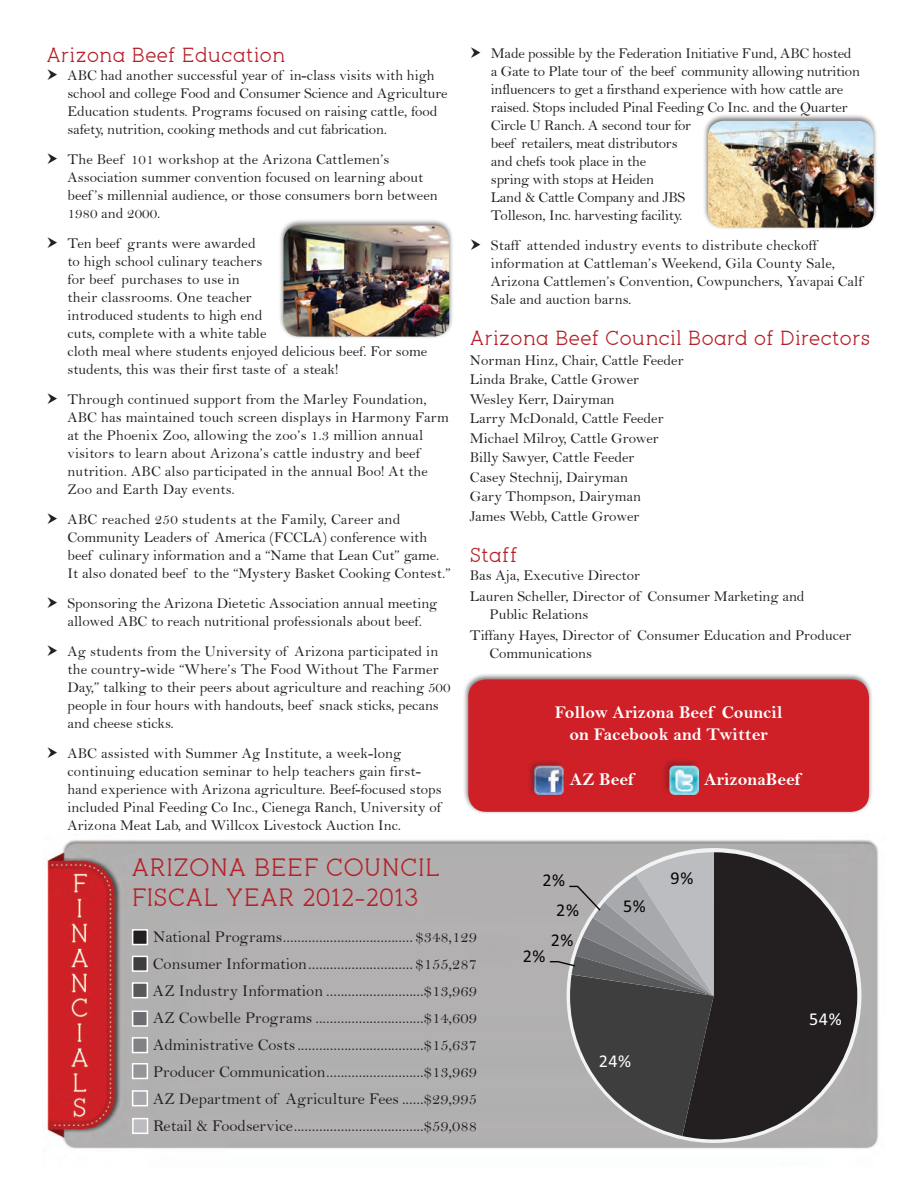
<style>
.page{position:relative;width:918px;height:1188px;background:#fff}
.page>*{position:absolute;margin:0;border:0;box-sizing:border-box;transform-origin:0 0}
.t1{font:24px/30px "pironv 2";color:#b52028}
.t2{font:19.5px "pironv 2";color:#b52028}
.t3{font:18.15px "Calibri";color:#050504}
.t4{font:18.15px "Calibri";color:#fff}
.t5{font:18px/22.5px "Bell MT Bold";color:#fff;text-align:center}
.t6{font:16.5px/27px "Bell";color:#231f20;text-align:justify}
.t7{font:15px/18px "Bell";color:#231f20}
</style>
<div class="page">
<div style="left:463px;top:673px;width:411px;height:141px;background:#231f20;opacity:.6"></div>
<div style="left:468px;top:679px;width:401px;height:133px;background:#cf2027;border-radius:18px"></div>
<div style="left:703px;top:114px;width:175px;height:116px;background:#231f20;opacity:.6"></div>
<img style="left:708px;top:121px;width:166px;height:107px">
<img style="left:47px;top:840px;width:832px;height:309px">
<svg style="left:682px;top:852px;width:175px;height:287px;background:#434041"></svg>
<svg style="left:548px;top:852px;width:166px;height:284px;background:#7f7f81"></svg>
<div style="left:133px;top:930px;width:14px;height:15px;background:#231f20"></div>
<div style="left:132px;top:929px;width:16px;height:16px;border:2px solid #fff"></div>
<div style="left:132px;top:956px;width:16px;height:16px;background:#3e3e3f;border:2px solid #fff"></div>
<div style="left:132px;top:982px;width:16px;height:16px;background:#57585a;border:2px solid #fff"></div>
<div style="left:132px;top:1011px;width:16px;height:16px;background:#6c6d70;border:2px solid #fff"></div>
<div style="left:132px;top:1037px;width:16px;height:16px;background:#808285;border:2px solid #fff"></div>
<div style="left:132px;top:1063px;width:16px;height:16px;background:#939598;border:2px solid #fff"></div>
<div style="left:132px;top:1090px;width:16px;height:16px;background:#a8a9ad;border:2px solid #fff"></div>
<div style="left:132px;top:1118px;width:16px;height:16px;background:#bcbdc0;border:2px solid #fff"></div>
<div style="left:278px;top:218px;width:176px;height:121px;background:#231f20;opacity:.6"></div>
<img style="left:284px;top:225px;width:165px;height:112px">
<div style="left:526px;top:758px;width:39px;height:39px;background:#231f20;opacity:.32"></div>
<img style="left:534px;top:766px;width:30px;height:29px">
<div style="left:661px;top:758px;width:39px;height:38px;background:#231f20;opacity:.32"></div>
<img style="left:669px;top:766px;width:29px;height:28px">
<h2 class="t2" style="left:46px;top:43px;width:240px">Arizona Beef Education</h2>
<p class="t7" style="left:67px;top:66px;width:382px">ABC had another successful year of in-class visits with high school and college Food and Consumer Science and Agriculture Education students. Programs focused on raising cattle, food safety, nutrition, cooking methods and cut fabrication.</p>
<p class="t7" style="left:68px;top:150px;width:372px">The Beef 101 workshop at the Arizona Cattlemen’s Association summer convention focused on learning about beef ’s millennial audience, or those consumers born between 1980 and 2000.</p>
<p class="t7" style="left:68px;top:234px;width:361px">Ten beef grants were awarded<br>to high school culinary teachers<br>for beef purchases to use in<br>their classrooms. One teacher<br>introduced students to high end<br>cuts, complete with a white table<br>cloth meal where students enjoyed delicious beef. For some students, this was their first taste of a steak!</p>
<p class="t7" style="left:68px;top:390px;width:383px">Through continued support from the Marley Foundation, ABC has maintained touch screen displays in Harmony Farm at the Phoenix Zoo, allowing the zoo’s 1.3 million annual visitors to learn about Arizona’s cattle industry and beef nutrition. ABC also participated in the annual Boo! At the Zoo and Earth Day events.</p>
<p class="t7" style="left:68px;top:510px;width:385px">ABC reached 250 students at the Family, Career and Community Leaders of America (FCCLA) conference with beef culinary information and a “Name that Lean Cut” game.<br>It also donated beef to the “Mystery Basket Cooking Contest.”</p>
<p class="t7" style="left:67px;top:594px;width:371px">Sponsoring the Arizona Dietetic Association annual meeting allowed ABC to reach nutritional professionals about beef.</p>
<p class="t7" style="left:68px;top:642px;width:385px">Ag students from the University of Arizona participated in the country-wide “Where’s The Food Without The Farmer Day,” talking to their peers about agriculture and reaching 500 people in four hours with handouts, beef snack sticks, pecans and cheese sticks.</p>
<p class="t7" style="left:68px;top:744px;width:376px">ABC assisted with Summer Ag Institute, a week-long continuing education seminar to help teachers gain first&shy;hand experience with Arizona agriculture. Beef-focused stops included Pinal Feeding Co Inc., Cienega Ranch, University of Arizona Meat Lab, and Willcox Livestock Auction Inc.</p>
<h1 class="t1" style="left:131px;top:852px;width:311px">ARIZONA BEEF COUNCIL<br>FISCAL YEAR 2012-2013</h1>
<p class="t7" style="left:491px;top:44px;width:371px">Made possible by the Federation Initiative Fund, ABC hosted a Gate to Plate tour of the beef community allowing nutrition influencers to get a firsthand experience with how cattle are raised. Stops included Pinal Feeding Co Inc. and the Quarter Circle U Ranch. A second tour for<br>beef retailers, meat distributors<br>and chefs took place in the<br>spring with stops at Heiden<br>Land &amp; Cattle Company and JBS<br>Tolleson, Inc. harvesting facility.</p>
<p class="t7" style="left:491px;top:236px;width:373px">Staff attended industry events to distribute checkoff information at Cattleman’s Weekend, Gila County Sale, Arizona Cattlemen’s Convention, Cowpunchers, Yavapai Calf Sale and auction barns.</p>
<h2 class="t2" style="left:470px;top:327px;width:402px">Arizona Beef Council Board of Directors</h2>
<p class="t7" style="left:470px;top:350px;width:215px;line-height:19.5px">Norman Hinz, Chair, Cattle Feeder<br>Linda Brake, Cattle Grower<br>Wesley Kerr, Dairyman<br>Larry McDonald, Cattle Feeder<br>Michael Milroy, Cattle Grower<br>Billy Sawyer, Cattle Feeder<br>Casey Stechnij, Dairyman<br>Gary Thompson, Dairyman<br>James Webb, Cattle Grower</p>
<h2 class="t2" style="left:470px;top:543px;width:49px">Staff</h2>
<p class="t7" style="left:470px;top:565px;width:336px;line-height:21px">Bas Aja, Executive Director<br>Lauren Scheller, Director of Consumer Marketing and</p>
<p class="t7" style="left:470px;top:604px;width:383px;line-height:21px;text-indent:20px">Public Relations<br>Tiffany Hayes, Director of Consumer Education and Producer</p>
<p class="t7" style="left:489px;top:644px;width:104px">Communications</p>
<p class="t5" style="left:555px;top:701px;width:229px">Follow Arizona Beef Council on Facebook and Twitter</p>
<p class="t5" style="left:570px;top:768px;width:66px">AZ Beef</p>
<p class="t5" style="left:704px;top:768px;width:98px">ArizonaBeef</p>
<p class="t3" style="left:542px;top:868px;width:24px">2%</p>
<p class="t3" style="left:556px;top:899px;width:24px">2%</p>
<p class="t3" style="left:623px;top:895px;width:24px">5%</p>
<p class="t3" style="left:671px;top:867px;width:24px">9%</p>
<p class="t6" style="left:153px;top:923px;width:326px">National Programs.................................... $348,129<br>Consumer Information............................. $155,287<br>AZ Industry Information ...........................$13,969<br>AZ Cowbelle Programs ..............................$14,609<br>Administrative Costs...................................$15,637<br>Producer Communication...........................$13,969<br>AZ Department of Agriculture Fees ......$29,995<br>Retail &amp; Foodservice....................................$59,088</p>
<p class="t3" style="left:551px;top:928px;width:24px">2%</p>
<p class="t3" style="left:523px;top:945px;width:24px">2%</p>
<p class="t4" style="left:599px;top:1049px;width:34px">24%</p>
<p class="t4" style="left:809px;top:1008px;width:34px">54%</p>
</div>
